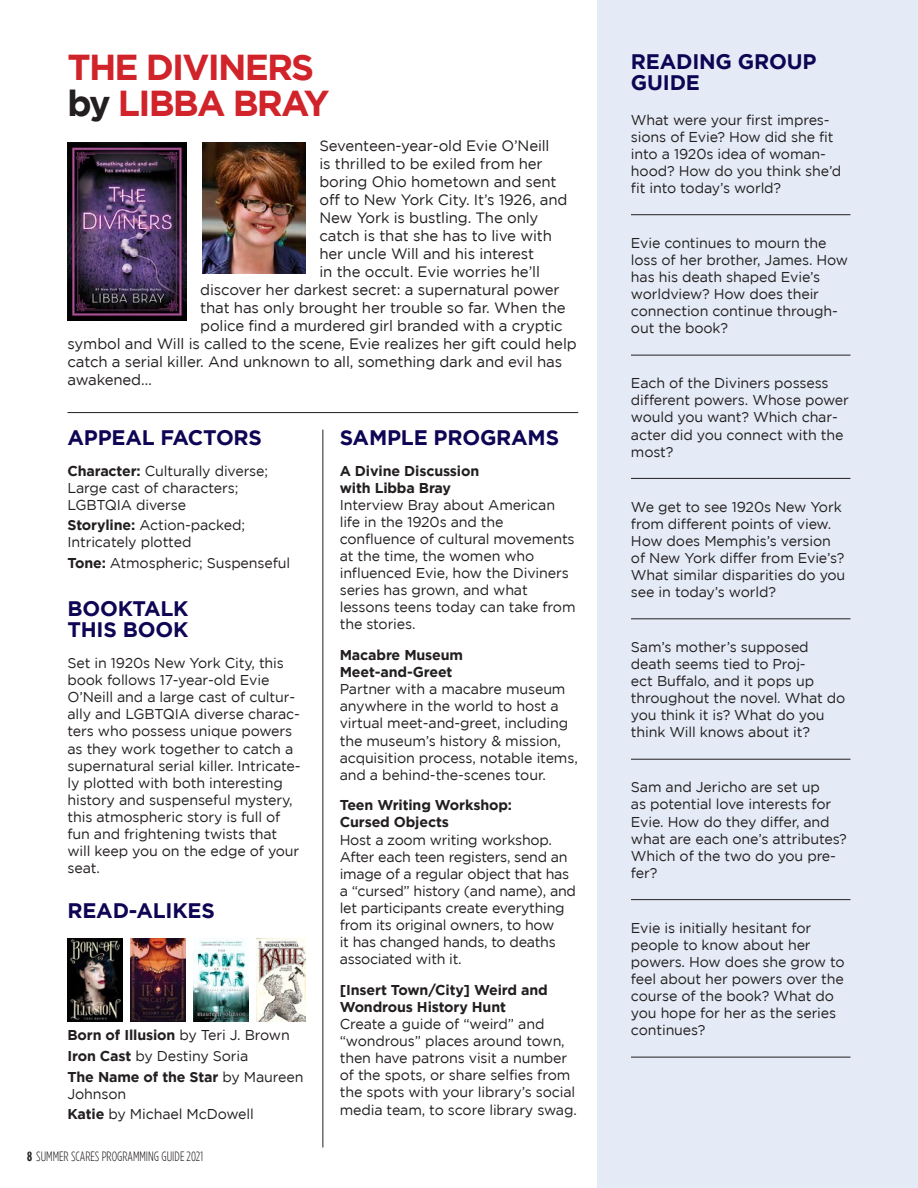
<style>
.page{position:relative;width:918px;height:1188px;background:#fff}
.page>*{position:absolute;margin:0;border:0;box-sizing:border-box;transform-origin:0 0}
.t1{font:700 36px/36px "Gotham";letter-spacing:-.05em;color:#d1232a}
.t2{font:700 21px/21px "Gotham";letter-spacing:-.01em;color:#0e0554}
.t3{font:15px "Gotham";letter-spacing:-.01em;color:#231f20}
.t4{font:14.25px/17.1px "Gotham";letter-spacing:-.01em;color:#231f20}
.t5{font:700 14.25px/17.1px "Gotham";letter-spacing:-.01em;color:#231f20}
.t6{font:300 13.5px "Gotham Condensed";color:#231f20}
.s1{color:#231f20}
.s2{font-weight:700}
.s3{font-weight:400}
</style>
<div class="page">
<div style="left:597px;top:0;width:321px;height:1188px;background:#e4ebf6"></div>
<hr style="left:323px;top:430px;width:1px;height:717px;background:#231f20">
<img style="left:68px;top:939px;width:54px;height:83px">
<img style="left:130px;top:939px;width:55px;height:83px">
<img style="left:256px;top:939px;width:50px;height:83px">
<img style="left:193px;top:940px;width:56px;height:82px">
<hr style="left:631px;top:214px;width:219px;height:1px;background:#231f20">
<hr style="left:631px;top:355px;width:219px;height:1px;background:#231f20">
<hr style="left:631px;top:478px;width:219px;height:1px;background:#231f20">
<hr style="left:631px;top:619px;width:219px;height:1px;background:#231f20">
<hr style="left:631px;top:759px;width:219px;height:1px;background:#231f20">
<hr style="left:631px;top:899px;width:219px;height:1px;background:#231f20">
<hr style="left:631px;top:1057px;width:219px;height:1px;background:#231f20">
<hr style="left:68px;top:412px;width:510px;height:1px;background:#231f20">
<img style="left:68px;top:142px;width:119px;height:179px">
<img style="left:202px;top:142px;width:104px;height:131px">
<p class="t1" style="left:68px;top:49px;width:264px">THE DIVINERS <span class="s1">by</span> LIBBA BRAY</p>
<p class="t3" style="left:320px;top:138px;width:232px">Seventeen-year-old Evie O’Neill</p>
<p class="t3" style="left:320px;top:156px;width:225px">is thrilled to be exiled from her</p>
<p class="t3" style="left:320px;top:174px;width:239px">boring Ohio hometown and sent</p>
<p class="t3" style="left:320px;top:192px;width:249px">off to New York City. It’s 1926, and</p>
<p class="t3" style="left:320px;top:210px;width:220px">New York is bustling. The only</p>
<p class="t3" style="left:320px;top:228px;width:234px">catch is that she has to live with</p>
<p class="t3" style="left:320px;top:246px;width:216px">her uncle Will and his interest</p>
<p class="t3" style="left:320px;top:264px;width:222px">in the occult. Evie worries he’ll</p>
<p class="t3" style="left:200px;top:282px;width:361px">discover her darkest secret: a supernatural power</p>
<p class="t3" style="left:200px;top:300px;width:367px">that has only brought her trouble so far. When the</p>
<p class="t3" style="left:200px;top:318px;width:364px">police find a murdered girl branded with a cryptic</p>
<p class="t3" style="left:68px;top:336px;width:511px">symbol and Will is called to the scene, Evie realizes her gift could help</p>
<p class="t3" style="left:68px;top:354px;width:496px">catch a serial killer. And unknown to all, something dark and evil has</p>
<p class="t3" style="left:68px;top:372px;width:86px">awakened…</p>
<p class="t2" style="left:68px;top:427px;width:196px">APPEAL FACTORS</p>
<p class="t4" style="left:68px;top:462px;width:202px"><span class="s2">Character:</span> Culturally diverse;<br>Large cast of characters;<br>LGBTQIA diverse</p>
<p class="t4" style="left:68px;top:517px;width:179px"><span class="s2">Storyline:</span> Action-packed;<br>Intricately plotted</p>
<p class="t4" style="left:68px;top:554px;width:224px"><span class="s2">Tone:</span> Atmospheric; Suspenseful</p>
<p class="t2" style="left:68px;top:598px;width:123px">BOOKTALK<br>THIS BOOK</p>
<p class="t4" style="left:68px;top:654px;width:235px">Set in 1920s New York City, this book follows 17-year-old Evie<br>O’Neill and a large cast of cultur&shy;ally and LGBTQIA diverse charac&shy;ters who possess unique powers as they work together to catch a supernatural serial killer. Intricate&shy;ly plotted with both interesting history and suspenseful mystery, this atmospheric story is full of fun and frightening twists that will keep you on the edge of your seat.</p>
<p class="t2" style="left:68px;top:900px;width:149px">READ-ALIKES</p>
<p class="t5" style="left:68px;top:1026px;width:224px">Born of Illusion <span class="s3">by Teri J. Brown</span></p>
<p class="t4" style="left:68px;top:1047px;width:182px"><span class="s2">Iron Cast</span> by Destiny Soria</p>
<p class="t5" style="left:68px;top:1068px;width:238px">The Name of the Star <span class="s3">by Maureen<br>Johnson</span></p>
<p class="t4" style="left:68px;top:1106px;width:188px"><span class="s2">Katie</span> by Michael McDowell</p>
<p class="t6" style="left:27px;top:1149px;width:178px"><span class="s2">8</span> SUMMER SCARES PROGRAMMING GUIDE 2021</p>
<p class="t2" style="left:340px;top:427px;width:221px">SAMPLE PROGRAMS</p>
<p class="t5" style="left:340px;top:462px;width:141px">A Divine Discussion with Libba Bray</p>
<p class="t4" style="left:340px;top:496px;width:237px">Interview Bray about American life in the 1920s and the confluence of cultural movements at the time, the women who influenced Evie, how the Diviners series has grown, and what lessons teens today can take from the stories.</p>
<p class="t5" style="left:340px;top:646px;width:125px">Macabre Museum<br>Meet-and-Greet</p>
<p class="t4" style="left:340px;top:680px;width:240px">Partner with a macabre museum anywhere in the world to host a virtual meet-and-greet, including the museum’s history &amp; mission, acquisition process, notable items, and a behind-the-scenes tour.</p>
<p class="t5" style="left:340px;top:796px;width:174px">Teen Writing Workshop:<br>Cursed Objects</p>
<p class="t4" style="left:340px;top:831px;width:238px">Host a zoom writing workshop.<br>After each teen registers, send an image of a regular object that has a “cursed” history (and name), and let participants create everything from its original owners, to how<br>it has changed hands, to deaths associated with it.</p>
<p class="t5" style="left:340px;top:981px;width:210px">[Insert Town/City] Weird and<br>Wondrous History Hunt</p>
<p class="t4" style="left:340px;top:1015px;width:239px">Create a guide of “weird” and “wondrous” places around town, then have patrons visit a number of the spots, or share selfies from the spots with your library’s social media team, to score library swag.</p>
<p class="t2" style="left:631px;top:51px;width:187px">READING GROUP<br>GUIDE</p>
<p class="t4" style="left:631px;top:111px;width:212px">What were your first impres&shy;sions of Evie? How did she fit into a 1920s idea of woman&shy;hood? How do you think she’d fit into today’s world?</p>
<p class="t4" style="left:631px;top:234px;width:219px">Evie continues to mourn the loss of her brother, James. How has his death shaped Evie’s worldview? How does their connection continue through&shy;out the book?</p>
<p class="t4" style="left:631px;top:374px;width:219px">Each of the Diviners possess different powers. Whose power would you want? Which char&shy;acter did you connect with the most?</p>
<p class="t4" style="left:631px;top:498px;width:216px">We get to see 1920s New York from different points of view.<br>How does Memphis’s version of New York differ from Evie’s?<br>What similar disparities do you see in today’s world?</p>
<p class="t4" style="left:631px;top:638px;width:216px">Sam’s mother’s supposed death seems tied to Proj-<br>ect Buffalo, and it pops up throughout the novel. What do you think it is? What do you think Will knows about it?</p>
<p class="t4" style="left:631px;top:779px;width:217px">Sam and Jericho are set up<br>as potential love interests for<br>Evie. How do they differ, and what are each one’s attributes?<br>Which of the two do you pre&shy;fer?</p>
<p class="t4" style="left:631px;top:919px;width:215px">Evie is initially hesitant for people to know about her powers. How does she grow to feel about her powers over the course of the book? What do you hope for her as the series continues?</p>
</div>
